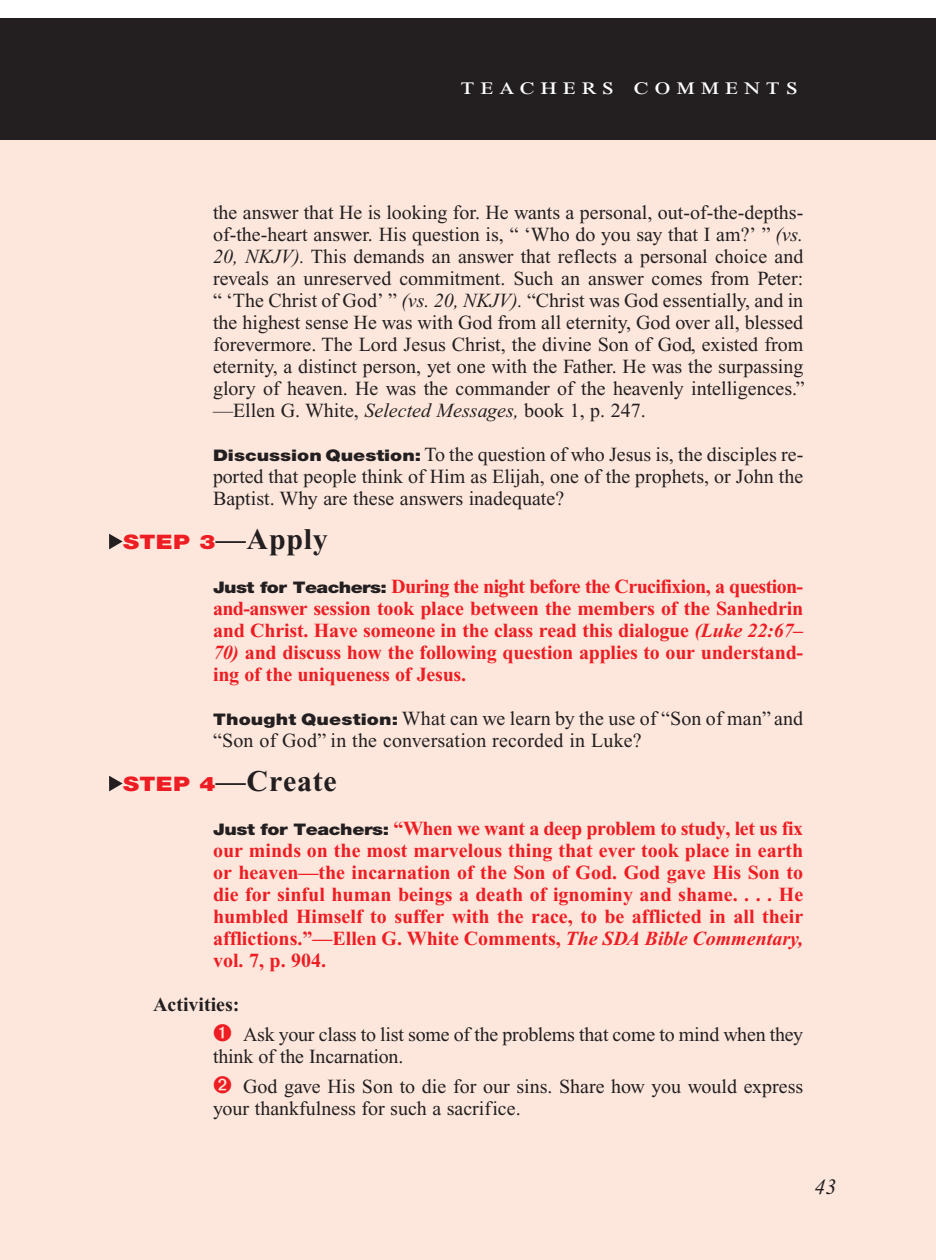
<style>
.page{position:relative;width:936px;height:1260px;background:#fff}
.page>*{position:absolute;margin:0;border:0;box-sizing:border-box;transform-origin:0 0}
.T_Aim_bodyXindent{font:700 30px "Times New Roman PS Std";letter-spacing:.025em;color:#231f20}
.Teachers_Comments_He{font:24px "Times New Roman PS Std";letter-spacing:.2em;color:#fff;scale:1.2 1}
.PageNumbers{font:italic 22px "Times New Roman PS Std";color:#231f20}
.Objectives_Body_Text{font:20px/22px "Times New Roman PS Std";color:#231f20}
.First_Line_Space_Tea{font:700 20px/22px "Times New Roman PS Std";letter-spacing:-.01em;color:#ee1d23;text-align:justify}
.Bulleted_Points1{font:20px/22px "Times New Roman PS Std";color:#231f20}
.Roman_Numeral_Sub_He{font:700 20px "Times New Roman PS Std";color:#231f20}
.s1{font-style:italic}
.s2{font-family:"Helvetica Neue LT Std";font-weight:900;font-size:16px}
.s3{font-family:"Helvetica Neue LT Std";font-weight:900;font-size:20px;color:#ee1d23}
.s4{font-family:"Helvetica Neue LT Std";font-weight:900;font-size:16px;color:#231f20}
</style>
<div class="page">
<div style="left:0;top:134px;width:936px;height:1126px;background:#fde7dc"></div>
<div style="left:0;top:18px;width:936px;height:122px;background:#231f20"></div>
<svg style="left:109px;top:534px;width:14px;height:15px"></svg>
<svg style="left:109px;top:776px;width:14px;height:15px"></svg>
<p class="Teachers_Comments_He" style="left:461px;top:73px;width:283px">teachers comments</p>
<p class="Objectives_Body_Text" style="left:213px;top:202px;width:593px">the answer that He is looking for. He wants a personal, out-of-the-depths&shy;of-the-heart answer. His question is, “ ‘Who do you say that I am?’ ” <span class="s1">(vs.<br>20, NKJV).</span> This demands an answer that reflects a personal choice and reveals an unreserved commitment. Such an answer comes from Peter: “ ‘The Christ of God’ ” <span class="s1">(vs. 20, NKJV).</span> “Christ was God essentially, and in the highest sense He was with God from all eternity, God over all, blessed forevermore. The Lord Jesus Christ, the divine Son of God, existed from eternity, a distinct person, yet one with the Father. He was the surpassing glory of heaven. He was the commander of the heavenly intelligences.” —Ellen G. White, <span class="s1">Selected Messages,</span> book 1, p. 247.</p>
<p class="Objectives_Body_Text" style="left:213px;top:444px;width:592px;text-align:justify"><span class="s2">Discussion Question:</span> To the question of who Jesus is, the disciples re&shy;ported that people think of Him as Elijah, one of the prophets, or John the Baptist. Why are these answers inadequate?</p>
<p class="T_Aim_bodyXindent" style="left:123px;top:523px;width:206px"><span class="s3">STEP 3</span>—Apply</p>
<p class="First_Line_Space_Tea" style="left:213px;top:576px;width:592px"><span class="s4">Just for Teachers:</span> During the night before the Crucifixion, a question&shy;and-answer session took place between the members of the Sanhedrin and Christ. Have someone in the class read this dialogue <span class="s1">(Luke 22:67–</span></p>
<p class="First_Line_Space_Tea" style="left:213px;top:642px;width:592px"><span class="s1">70)</span> and discuss how the following question applies to our understand&shy;ing of the uniqueness of Jesus.</p>
<p class="Objectives_Body_Text" style="left:213px;top:708px;width:592px"><span class="s2">Thought Question:</span> What can we learn by the use of “Son of man” and “Son of God” in the conversation recorded in Luke?</p>
<p class="T_Aim_bodyXindent" style="left:123px;top:765px;width:215px"><span class="s3">STEP 4</span>—Create</p>
<p class="First_Line_Space_Tea" style="left:213px;top:818px;width:592px"><span class="s4">Just for Teachers:</span> “When we want a deep problem to study, let us fix our minds on the most marvelous thing that ever took place in earth or heaven—the incarnation of the Son of God. God gave His Son to die for sinful human beings a death of ignominy and shame. . . . He humbled Himself to suffer with the race, to be afflicted in all their afflictions.”—Ellen G. White Comments, <span class="s1">The SDA Bible Commentary, </span>vol. 7, p. 904.</p>
<p class="Roman_Numeral_Sub_He" style="left:153px;top:994px;width:88px">Activities:</p>
<p class="Bulleted_Points1" style="left:213px;top:1024px;width:592px;text-indent:30px">Ask your class to list some of the problems that come to mind when they think of the Incarnation.</p>
<p class="Bulleted_Points1" style="left:213px;top:1076px;width:592px;text-indent:30px">God gave His Son to die for our sins. Share how you would express your thankfulness for such a sacrifice.</p>
<p class="PageNumbers" style="left:815px;top:1175px;width:23px">43</p>
</div>
